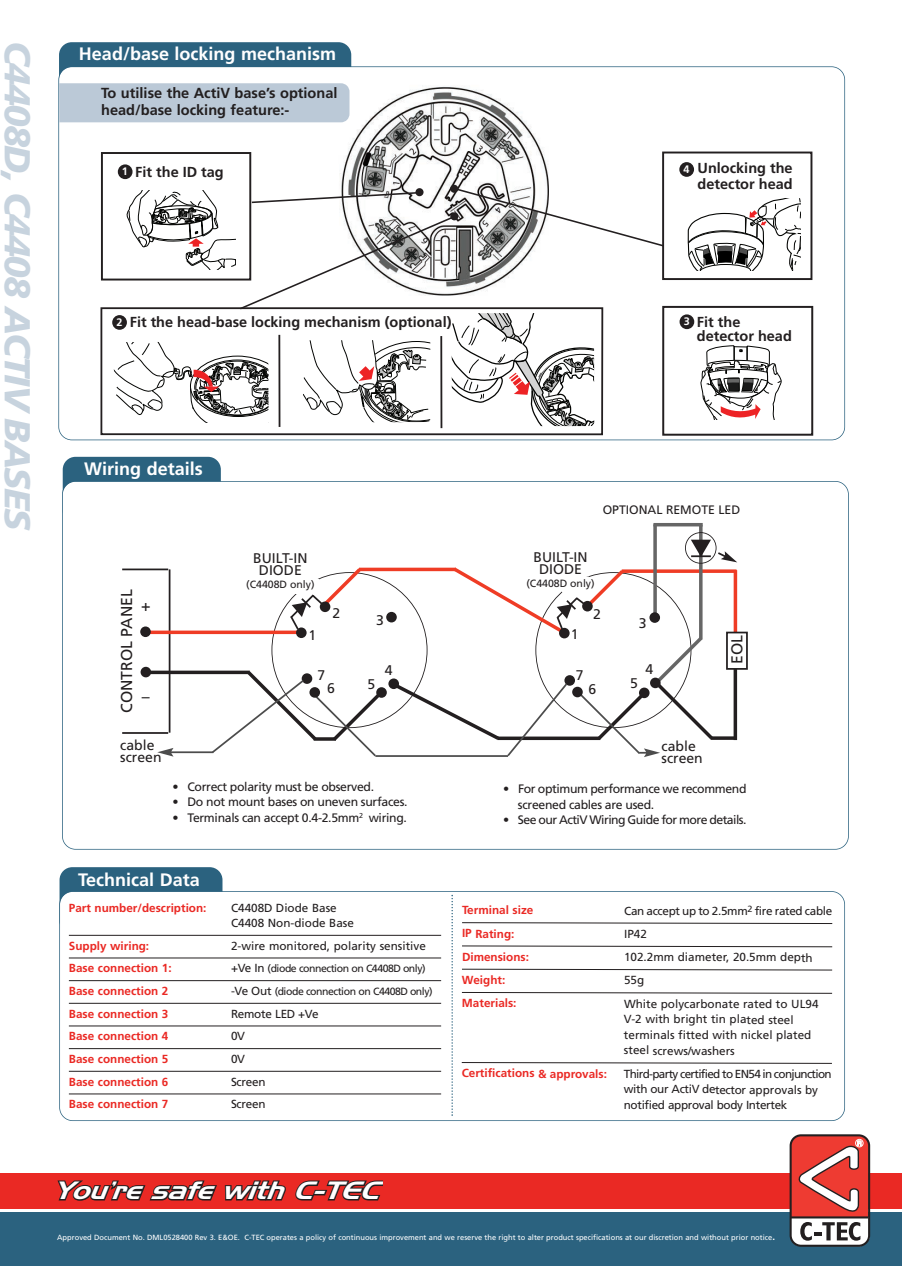
<style>
.page{position:relative;width:902px;height:1266px;background:#fff}
.page>*{position:absolute;margin:0;border:0;box-sizing:border-box;transform-origin:0 0}
.t1{font:italic 900 36px "Frutiger";letter-spacing:-.05em;color:#c7d3de}
.t2{font:italic 24.3px "Handel Gothic BT";color:#fff;scale:1.18 1}
.t3{font:700 18px "Frutiger";color:#fff}
.t4{font:15.75px "Frutiger";color:#231f20}
.t5{font:700 14.55px/14.5px "Frutiger";color:#231f20}
.t6{font:13.95px/12.3px "Frutiger";color:#231f20}
.t7{font:12.3px/15.8px "Frutiger";letter-spacing:-.025em;color:#231f20}
.t8{font:12.3px "Frutiger";color:#231f20}
.t9{font:11.7px/15.6px "Frutiger";letter-spacing:-.005em;color:#231f20}
.t10{font:700 11.7px "Frutiger";color:#ea2924}
.t11{font:11.7px/15.6px "Frutiger";letter-spacing:-.03em;color:#231f20}
.t12{font:700 10.8px "Frutiger";color:#fff}
.t13{font:10.5px "Frutiger";letter-spacing:-.045em;color:#231f20}
.t14{font:10.5px "Frutiger";color:#231f20}
.t15{font:7.5px "Frutiger";color:#fff}
.s1{font-size:10.8px;color:#fff}
.s2{font-size:11.7px}
.s3{font-size:12px}
</style>
<div class="page">
<div style="left:59px;top:42px;width:292px;height:67px;background:#2b627f;border-radius:13px"></div>
<div style="left:59px;top:67px;width:785px;height:372px;background:#fff;border-radius:13px"></div>
<div style="left:58px;top:66px;width:786px;height:374px;border:2px solid #2b627f;border-radius:14px"></div>
<svg style="left:69px;top:86px;width:745px;height:350px"></svg>
<div style="left:101px;top:152px;width:150px;height:128px;border:2px solid #231f20"></div>
<div style="left:59px;top:83px;width:290px;height:39px;background:#bbc9d7"></div>
<div style="left:0;top:1173px;width:901px;height:35px;background:#ea2924"></div>
<div style="left:0;top:1212px;width:901px;height:54px;background:#2b627f"></div>
<svg style="left:789px;top:1135px;width:81px;height:112px;background:#c96f6b"></svg>
<div style="left:59px;top:867px;width:163px;height:67px;background:#2b627f;border-radius:13px"></div>
<div style="left:60px;top:892px;width:784px;height:228px;background:#fff;border-radius:13px"></div>
<div style="left:59px;top:891px;width:785px;height:230px;border:2px solid #2b627f;border-radius:14px"></div>
<svg style="left:451px;top:895px;width:2px;height:220px"></svg>
<hr style="left:69px;top:935px;width:372px;height:1px;background:#231f20">
<hr style="left:69px;top:957px;width:372px;height:1px;background:#231f20">
<hr style="left:69px;top:980px;width:372px;height:1px;background:#231f20">
<hr style="left:69px;top:1003px;width:372px;height:1px;background:#231f20">
<hr style="left:69px;top:1025px;width:372px;height:1px;background:#231f20">
<hr style="left:69px;top:1048px;width:372px;height:1px;background:#231f20">
<hr style="left:69px;top:1071px;width:372px;height:1px;background:#231f20">
<hr style="left:69px;top:1093px;width:372px;height:1px;background:#231f20">
<svg style="left:462px;top:922px;width:370px;height:2px"></svg>
<svg style="left:462px;top:945px;width:370px;height:2px"></svg>
<svg style="left:462px;top:968px;width:370px;height:3px"></svg>
<svg style="left:461px;top:992px;width:371px;height:2px"></svg>
<svg style="left:461px;top:1062px;width:371px;height:2px"></svg>
<div style="left:63px;top:457px;width:158px;height:67px;background:#2b627f;border-radius:13px"></div>
<div style="left:63px;top:482px;width:784px;height:367px;background:#fff;border-radius:13px"></div>
<div style="left:62px;top:481px;width:786px;height:368px;border:2px solid #2b627f;border-radius:14px"></div>
<hr style="left:122px;top:568px;width:46px;height:2px;background:#231f20">
<hr style="left:122px;top:732px;width:46px;height:2px;background:#231f20">
<hr style="left:169px;top:569px;width:1px;height:163px;background:#231f20">
<div style="left:140px;top:667px;width:11px;height:10px;background:#231f20;border-radius:50%"></div>
<svg style="left:151px;top:630px;width:59px;height:4px"></svg>
<svg style="left:150px;top:670px;width:60px;height:4px"></svg>
<hr style="left:653px;top:524px;width:3px;height:91px;background:#666">
<hr style="left:699px;top:525px;width:3px;height:114px;background:#666">
<hr style="left:653px;top:523px;width:49px;height:3px;background:#666">
<div style="left:726px;top:631px;width:21px;height:39px;border:2px solid #231f20"></div>
<div style="left:684px;top:532px;width:32px;height:32px;border:2px solid #231f20;border-radius:50%"></div>
<div style="left:140px;top:626px;width:11px;height:11px;background:#231f20;border-radius:50%"></div>
<hr style="left:170px;top:751px;width:43px;height:2px;background:#4c4c4c">
<svg style="left:157px;top:748px;width:16px;height:8px"></svg>
<svg style="left:210px;top:540px;width:527px;height:217px"></svg>
<h1 class="t1" style="left:39px;top:41px;width:492px;rotate:90deg">C4408D, C4408 ACTIV BASES</h1>
<h3 class="t3" style="left:79px;top:43px;width:259px">Head/base locking mechanism</h3>
<p class="t5" style="left:101px;top:84px;width:238px;line-height:17.4px">To utilise the ActiV base’s optional head/base locking feature:-</p>
<p class="t12" style="left:122px;top:165px;width:8px">1</p>
<p class="t5" style="left:135px;top:164px;width:90px">Fit the ID tag</p>
<p class="t12" style="left:683px;top:163px;width:8px">4</p>
<p class="t5" style="left:697px;top:160px;width:96px;line-height:16.4px">Unlocking the detector head</p>
<p class="t5" style="left:116px;top:314px;width:336px"><span class="s1">2</span> Fit the head-base locking mechanism (optional)</p>
<p class="t12" style="left:683px;top:315px;width:8px">3</p>
<p class="t5" style="left:696px;top:314px;width:96px">Fit the detector head</p>
<h3 class="t3" style="left:84px;top:458px;width:120px">Wiring details</h3>
<p class="t8" style="left:602px;top:502px;width:139px">OPTIONAL REMOTE LED</p>
<h3 class="t4" style="left:117px;top:713px;width:125px;rotate:-90deg">CONTROL PANEL</h3>
<h3 class="t4" style="left:141px;top:596px;width:11px">+</h3>
<h3 class="t4" style="left:142px;top:687px;width:9px">–</h3>
<p class="t6" style="left:253px;top:552px;width:56px;text-align:center">BUILT-IN<br>DIODE</p>
<p class="t14" style="left:246px;top:578px;width:70px">(C4408D only)</p>
<p class="t6" style="left:308px;top:629px;width:9px">1</p>
<p class="t6" style="left:332px;top:606px;width:9px">2</p>
<p class="t6" style="left:317px;top:669px;width:9px">7</p>
<p class="t6" style="left:327px;top:682px;width:9px">6</p>
<p class="t6" style="left:376px;top:614px;width:9px">3</p>
<p class="t6" style="left:367px;top:677px;width:9px">5</p>
<p class="t6" style="left:384px;top:664px;width:9px">4</p>
<p class="t6" style="left:533px;top:551px;width:56px;text-align:center">BUILT-IN<br>DIODE</p>
<p class="t14" style="left:526px;top:577px;width:70px">(C4408D only)</p>
<p class="t6" style="left:570px;top:628px;width:9px">1</p>
<p class="t6" style="left:593px;top:607px;width:9px">2</p>
<p class="t6" style="left:575px;top:668px;width:9px">7</p>
<p class="t6" style="left:588px;top:683px;width:9px">6</p>
<p class="t6" style="left:638px;top:616px;width:9px">3</p>
<p class="t6" style="left:630px;top:677px;width:9px">5</p>
<p class="t6" style="left:645px;top:663px;width:9px">4</p>
<h3 class="t4" style="left:727px;top:664px;width:30px;rotate:-90deg">EOL</h3>
<p class="t6" style="left:120px;top:739px;width:43px">cable screen</p>
<p class="t6" style="left:661px;top:739px;width:43px">cable screen</p>
<p class="t7" style="left:187px;top:778px;width:221px">Correct polarity must be observed.<br>Do not mount bases on uneven surfaces.<br>Terminals can accept 0.4-2.5mm<sup>2</sup> wiring.</p>
<p class="t7" style="left:518px;top:780px;width:230px">For optimum performance we recommend screened cables are used.<br>See our ActiV Wiring Guide for more details.</p>
<h3 class="t3" style="left:78px;top:869px;width:123px">Technical Data</h3>
<p class="t10" style="left:69px;top:901px;width:139px">Part number/description:</p>
<p class="t9" style="left:231px;top:900px;width:124px;line-height:15px">C4408D Diode Base<br>C4408 Non-diode Base</p>
<p class="t10" style="left:69px;top:939px;width:82px">Supply wiring:</p>
<p class="t9" style="left:231px;top:938px;width:196px">2-wire monitored, polarity sensitive</p>
<p class="t10" style="left:69px;top:961px;width:104px">Base connection 1:</p>
<p class="t13" style="left:231px;top:962px;width:196px"><span class="s2">+Ve In</span> (diode connection on C4408D only)</p>
<p class="t10" style="left:69px;top:984px;width:101px">Base connection 2</p>
<p class="t13" style="left:231px;top:985px;width:203px"><span class="s2">-Ve Out</span> (diode connection on C4408D only)</p>
<p class="t10" style="left:69px;top:1007px;width:101px">Base connection 3</p>
<p class="t9" style="left:231px;top:1006px;width:89px">Remote LED +Ve</p>
<p class="t10" style="left:69px;top:1029px;width:101px">Base connection 4</p>
<p class="t9" style="left:231px;top:1028px;width:16px">0V</p>
<p class="t10" style="left:69px;top:1052px;width:101px">Base connection 5</p>
<p class="t9" style="left:231px;top:1051px;width:16px">0V</p>
<p class="t10" style="left:69px;top:1075px;width:101px">Base connection 6</p>
<p class="t9" style="left:231px;top:1073px;width:36px">Screen</p>
<p class="t10" style="left:69px;top:1097px;width:101px">Base connection 7</p>
<p class="t9" style="left:231px;top:1096px;width:36px">Screen</p>
<p class="t10" style="left:462px;top:903px;width:73px">Terminal size</p>
<p class="t11" style="left:624px;top:903px;width:209px">Can accept up to 2.5mm<sup>2</sup> fire rated cable</p>
<p class="t10" style="left:462px;top:926px;width:54px">IP Rating:</p>
<p class="t9" style="left:624px;top:926px;width:24px">IP42</p>
<p class="t10" style="left:462px;top:950px;width:68px">Dimensions:</p>
<p class="t9" style="left:624px;top:949px;width:190px">102.2mm diameter, 20.5mm depth</p>
<p class="t10" style="left:462px;top:973px;width:45px">Weight:</p>
<p class="t9" style="left:624px;top:972px;width:22px">55g</p>
<p class="t10" style="left:462px;top:996px;width:56px">Materials:</p>
<p class="t9" style="left:623px;top:996px;width:196px">White polycarbonate rated to UL94<br>V-2 with bright tin plated steel terminals fitted with nickel plated steel screws/washers</p>
<p class="t10" style="left:461px;top:1066px;width:147px">Certifications &amp; approvals:</p>
<p class="t11" style="left:623px;top:1066px;width:209px">Third-party certified to EN54 in conjunction with our ActiV detector approvals by notified approval body Intertek</p>
<h2 class="t2" style="left:54px;top:1175px;width:55px">You</h2>
<h2 class="t2" style="left:105px;top:1175px;width:242px">’resafewithC-TEC</h2>
<p class="t15" style="left:57px;top:1233px;width:719px">Approved Document No. DML0528400 Rev 3. E&amp;OE. C-TEC operates a policy of continuous improvement and we reserve the right to alter product specifications at our discretion and without prior notice<span class="s3">.</span></p>
</div>
